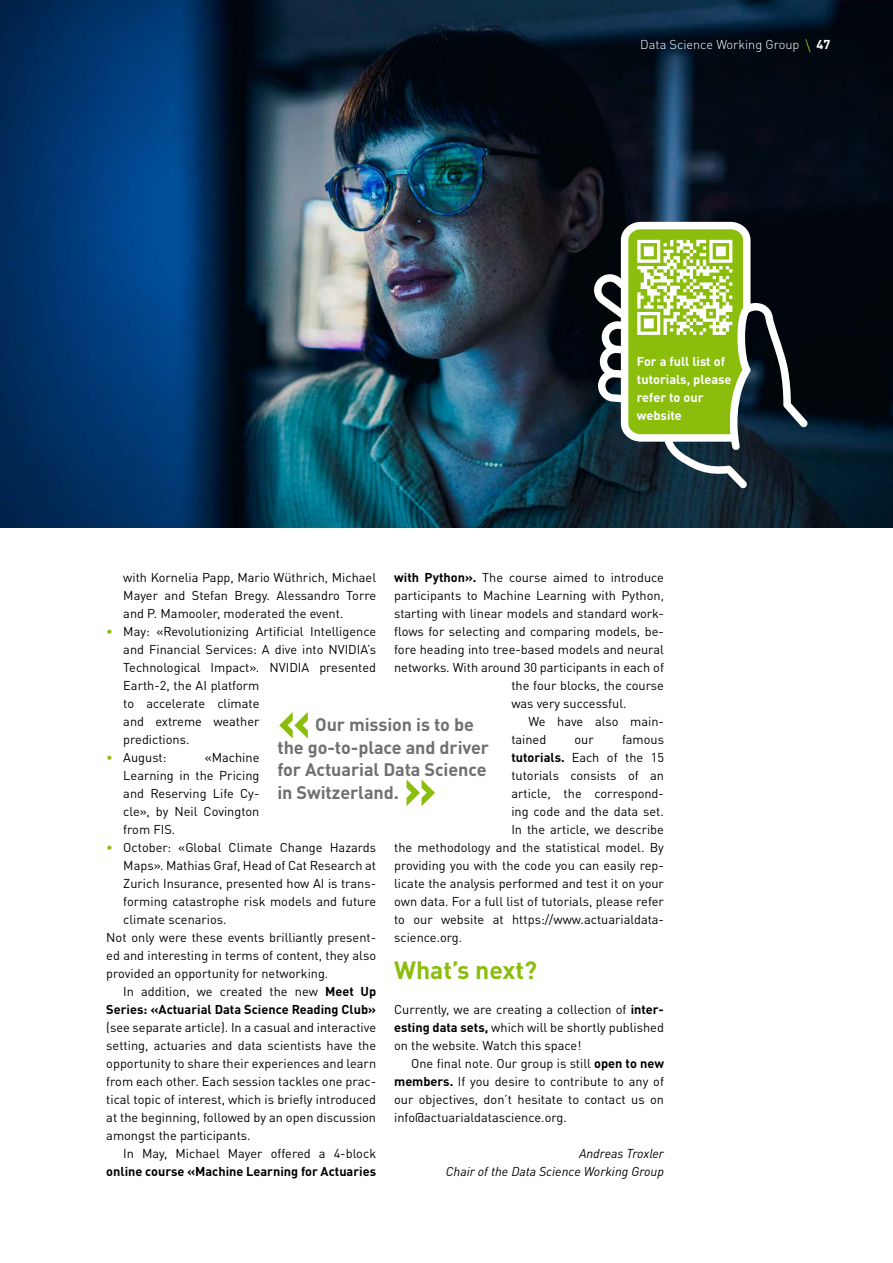
<style>
.page{position:relative;width:893px;height:1263px;background:#fff}
.page>*{position:absolute;margin:0;border:0;box-sizing:border-box;transform-origin:0 0}
.t1{font:700 54px "DIN Pro";color:#8bbd0d}
.t2{font:700 24.75px "DIN Pro";color:#8bbd0d}
.t3{font:700 18px/22.5px "DIN Pro";letter-spacing:-.005em;color:#6f7070}
.t4{font:12.75px/18px "DIN Pro";color:#000;text-align:justify}
.t5{font:700 12.75px "DIN Pro";color:#000}
.t6{font:700 12.75px/18px "DIN Pro";color:#fff}
.t7{font:italic 12.75px/18px "DIN Pro";color:#000;text-align:right}
.t8{font:300 12.75px "DIN Pro";color:#fff}
.s1{color:#8bbd0d}
.s2{font-weight:700}
</style>
<div class="page">
<img style="left:0;top:0;width:893px;height:528px">
<svg style="left:805px;top:39px;width:6px;height:13px"></svg>
<svg style="left:592px;top:222px;width:216px;height:266px"></svg>
<svg style="left:621px;top:222px;width:131px;height:220px"></svg>
<p class="t8" style="left:640px;top:35px;width:161px">Data Science Working Group</p>
<p class="t6" style="left:816px;top:34px;width:15px">47</p>
<p class="t6" style="left:637px;top:351px;width:96px">For a full list of tutorials, please refer to our website</p>
<p class="t4" style="left:123px;top:567px;width:254px">with Kornelia Papp, Mario Wüthrich, Michael Mayer and Stefan Bregy. Alessandro Torre and P. Mamooler, moderated the event.</p>
<p class="t4" style="left:123px;top:621px;width:254px;text-align:left;text-indent:-17px"><span class="s1">•</span> May: «Revolutionizing Artificial Intelligence and Financial Services: A dive into NVIDIA’s<br>Technological Impact». NVIDIA presented<br>Earth-2, the AI platform<br>to accelerate climate<br>and extreme weather<br>predictions.</p>
<p class="t4" style="left:106px;top:747px;width:62px"><span class="s1">•</span> August:</p>
<p class="t4" style="left:394px;top:567px;width:271px"><span class="s2">with Python».</span> The course aimed to introduce</p>
<p class="t4" style="left:394px;top:585px;width:271px">participants to Machine Learning with Python,</p>
<p class="t4" style="left:394px;top:603px;width:271px">starting with linear models and standard work-</p>
<p class="t4" style="left:394px;top:621px;width:271px">flows for selecting and comparing models, be-</p>
<p class="t4" style="left:394px;top:639px;width:271px">fore heading into tree-based models and neural</p>
<p class="t4" style="left:394px;top:657px;width:271px">networks. With around 30 participants in each of</p>
<p class="t4" style="left:511px;top:675px;width:154px">the four blocks, the course</p>
<p class="t4" style="left:511px;top:693px;width:117px">was very successful.</p>
<p class="t4" style="left:528px;top:711px;width:137px">We have also main-</p>
<p class="t4" style="left:511px;top:729px;width:36px">tained</p>
<p class="t4" style="left:574px;top:729px;width:21px">our</p>
<p class="t4" style="left:622px;top:729px;width:43px">famous</p>
<p class="t4" style="left:511px;top:747px;width:154px"><span class="s2">tutorials.</span> Each of the 15</p>
<p class="t4" style="left:511px;top:765px;width:154px">tutorials consists of an</p>
<p class="t4" style="left:511px;top:783px;width:154px">article, the correspond-</p>
<p class="t4" style="left:511px;top:801px;width:154px">ing code and the data set.</p>
<p class="t4" style="left:511px;top:819px;width:154px">In the article, we describe</p>
<p class="t4" style="left:394px;top:837px;width:271px">the methodology and the statistical model. By</p>
<p class="t4" style="left:394px;top:855px;width:271px">providing you with the code you can easily rep-</p>
<p class="t4" style="left:394px;top:873px;width:271px">licate the analysis performed and test it on your</p>
<p class="t4" style="left:394px;top:891px;width:271px">own data. For a full list of tutorials, please refer</p>
<p class="t4" style="left:394px;top:909px;width:271px">to our website at https://www.actuarialdata-</p>
<p class="t4" style="left:394px;top:927px;width:70px">science.org.</p>
<h2 class="t2" style="left:394px;top:950px;width:144px">What’s next?</h2>
<p class="t4" style="left:394px;top:999px;width:271px">Currently, we are creating a collection of <span class="s2">inter&shy;esting data sets,</span> which will be shortly published on the website. Watch this space!</p>
<p class="t4" style="left:394px;top:1053px;width:271px;text-indent:17px">One final note. Our group is still <span class="s2">open to new members.</span> If you desire to contribute to any of our objectives, don’t hesitate to contact us on info@actuarialdatascience.org.</p>
<p class="t7" style="left:446px;top:1143px;width:220px">Andreas Troxler<br>Chair of the Data Science Working Group</p>
<h1 class="t1" style="left:277px;top:676px;width:35px">«</h1>
<h3 class="t3" style="left:277px;top:711px;width:213px;text-indent:38px">Our mission is to be the go-to-place and driver for Actuarial Data Science in Switzerland.</h3>
<p class="t4" style="left:123px;top:747px;width:138px;text-indent:81px">«Machine Learning in the Pricing and Reserving Life Cy&shy;cle», by Neil Covington from FIS.</p>
<p class="t4" style="left:106px;top:837px;width:271px"><span class="s1">•</span> October: «Global Climate Change Hazards</p>
<p class="t4" style="left:123px;top:855px;width:254px">Maps». Mathias Graf, Head of Cat Research at</p>
<p class="t4" style="left:123px;top:873px;width:254px">Zurich Insurance, presented how AI is trans-</p>
<p class="t4" style="left:123px;top:891px;width:254px">forming catastrophe risk models and future</p>
<p class="t4" style="left:123px;top:909px;width:105px">climate scenarios.</p>
<p class="t4" style="left:106px;top:927px;width:271px">Not only were these events brilliantly present-</p>
<p class="t4" style="left:106px;top:945px;width:271px">ed and interesting in terms of content, they also</p>
<p class="t4" style="left:106px;top:963px;width:224px">provided an opportunity for networking.</p>
<p class="t4" style="left:123px;top:981px;width:254px">In addition, we created the new <span class="s2">Meet Up</span></p>
<p class="t5" style="left:106px;top:999px;width:271px">Series: «Actuarial Data Science Reading Club»</p>
<p class="t4" style="left:106px;top:1017px;width:271px">(see separate article). In a casual and interactive setting, actuaries and data scientists have the opportunity to share their experiences and learn from each other. Each session tackles one prac&shy;tical topic of interest, which is briefly introduced at the beginning, followed by an open discussion amongst the participants.</p>
<p class="t4" style="left:123px;top:1143px;width:254px">In May, Michael Mayer offered a 4-block</p>
<p class="t5" style="left:106px;top:1161px;width:271px">online course «Machine Learning for Actuaries</p>
<h1 class="t1" style="left:403px;top:743px;width:35px">»</h1>
</div>
